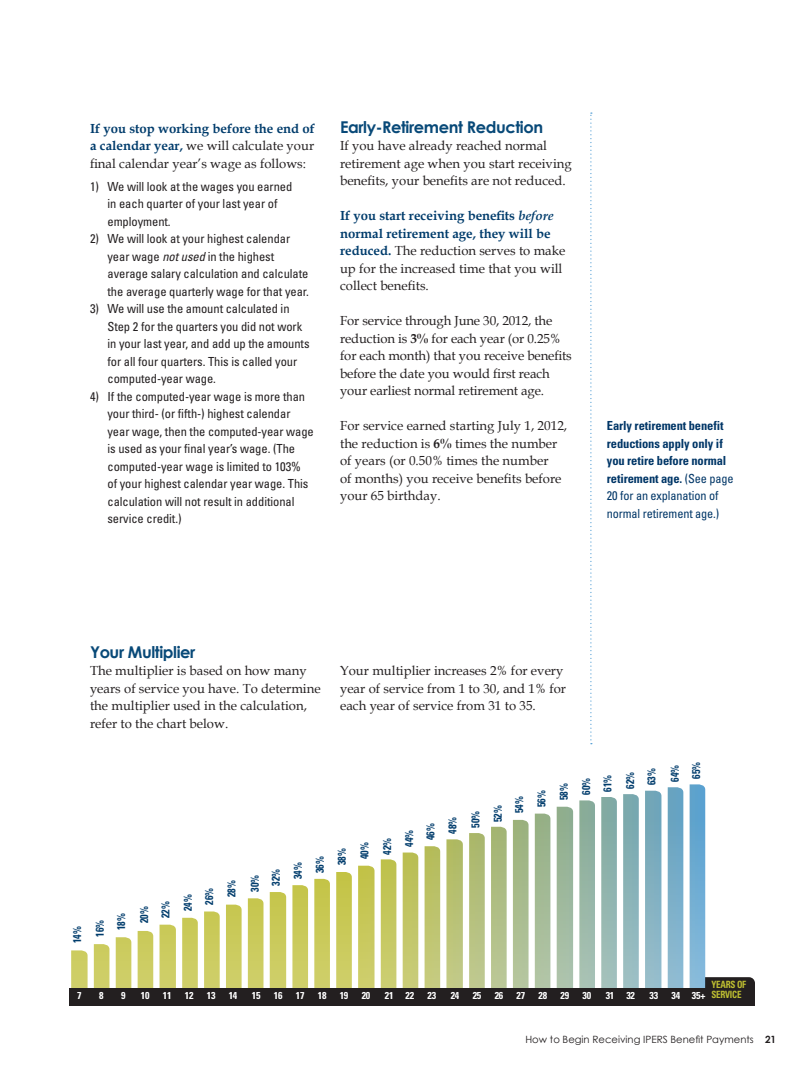
<style>
.page{position:relative;width:810px;height:1080px;background:#fff}
.page>*{position:absolute;margin:0;border:0;box-sizing:border-box;transform-origin:0 0}
.Subhead_Century{font:700 16.25px "Century Gothic";letter-spacing:-.025em;color:#084978}
.Body{font:13.12px/17.5px "Book Antiqua";color:#231f20}
.numbered_list{font:condensed 12.5px/17.5px "Univers LT Std";letter-spacing:-.005em;color:#231f20}
.Sidebar{font:700 condensed 12.5px/17.5px "Univers LT Std";letter-spacing:-.01em;color:#003667}
.barchart_label{font:700 condensed 11.25px "Univers LT Std";color:#003c6c;scale:.9 1}
.barchart{font:700 condensed 10px "Univers LT Std";letter-spacing:-.025em;color:#fff}
.t1{font:10px "Century Gothic";color:#231f20}
.barchart_label-2{font:700 condensed 10px "Univers LT Std";letter-spacing:-.025em;color:#bdbd31;scale:.9 1}
.s1{font-weight:700;color:#003c6c}
.s2{font-style:italic}
.s3{font-weight:700;font-style:italic;color:#003c6c}
.s4{font-weight:700}
.s5{font-weight:400}
</style>
<div class="page">
<svg style="left:705px;top:977px;width:50px;height:11px"></svg>
<svg style="left:71px;top:784px;width:634px;height:204px"></svg>
<div style="left:69px;top:988px;width:686px;height:18px;background:#231f20"></div>
<svg style="left:590px;top:112px;width:2px;height:632px"></svg>
<p class="Body" style="left:90px;top:119px;width:226px;text-align:justify"><span class="s1">If you stop working before the end of a calendar year,</span> we will calculate your final calendar year’s wage as follows:</p>
<p class="numbered_list" style="left:108px;top:177px;width:186px;text-indent:-18px">1) We will look at the wages you earned in each quarter of your last year of employment.</p>
<p class="numbered_list" style="left:108px;top:230px;width:203px;text-indent:-18px">2) We will look at your highest calendar year wage <span class="s2">not used</span> in the highest average salary calculation and calculate the average quarterly wage for that year.</p>
<p class="numbered_list" style="left:108px;top:300px;width:204px;text-indent:-18px">3) We will use the amount calculated in Step 2 for the quarters you did not work in your last year, and add up the amounts for all four quarters. This is called your computed-year wage.</p>
<p class="numbered_list" style="left:108px;top:387px;width:208px;text-indent:-18px">4) If the computed-year wage is more than your third- (or fifth-) highest calendar year wage, then the computed-year wage is used as your final year’s wage. (The computed-year wage is limited to 103%<br>of your highest calendar year wage. This calculation will not result in additional service credit.)</p>
<p class="Subhead_Century" style="left:340px;top:114px;width:205px">Early-Retirement Reduction</p>
<p class="Body" style="left:340px;top:136px;width:233px">If you have already reached normal retirement age when you start receiving benefits, your benefits are not reduced.</p>
<p class="Body" style="left:340px;top:206px;width:227px"><span class="s1">If you start receiving benefits</span> <span class="s3">before </span><span class="s1">normal retirement age, they will be reduced.</span> The reduction serves to make up for the increased time that you will collect benefits.</p>
<p class="Body" style="left:340px;top:311px;width:233px">For service through June 30, 2012, the reduction is <span class="s4">3%</span> for each year (or 0.25% for each month) that you receive benefits before the date you would first reach your earliest normal retirement age.</p>
<p class="Body" style="left:340px;top:416px;width:229px">For service earned starting July 1, 2012, the reduction is <span class="s4">6%</span> times the number of years (or 0.50% times the number<br>of months) you receive benefits before your 65 birthday.</p>
<p class="Sidebar" style="left:607px;top:417px;width:128px">Early retirement benefit reductions apply only if you retire before normal retirement age. <span class="s5">(See page<br>20 for an explanation of normal retirement age.)</span></p>
<p class="Subhead_Century" style="left:90px;top:639px;width:107px">Your Multiplier</p>
<p class="Body" style="left:90px;top:661px;width:232px">The multiplier is based on how many years of service you have. To determine the multiplier used in the calculation, refer to the chart below.</p>
<p class="Body" style="left:340px;top:661px;width:228px">Your multiplier increases 2% for every year of service from 1 to 30, and 1% for each year of service from 31 to 35.</p>
<p class="barchart_label" style="left:70px;top:943px;width:20px;rotate:-90deg">14%</p>
<p class="barchart_label" style="left:93px;top:937px;width:20px;rotate:-90deg">16%</p>
<p class="barchart_label" style="left:114px;top:930px;width:20px;rotate:-90deg">18%</p>
<p class="barchart_label" style="left:137px;top:923px;width:20px;rotate:-90deg">20%</p>
<p class="barchart_label" style="left:159px;top:918px;width:20px;rotate:-90deg">22%</p>
<p class="barchart_label" style="left:181px;top:911px;width:20px;rotate:-90deg">24%</p>
<p class="barchart_label" style="left:202px;top:905px;width:20px;rotate:-90deg">26%</p>
<p class="barchart_label" style="left:225px;top:897px;width:20px;rotate:-90deg">28%</p>
<p class="barchart_label" style="left:248px;top:892px;width:20px;rotate:-90deg">30%</p>
<p class="barchart_label" style="left:269px;top:886px;width:20px;rotate:-90deg">32%</p>
<p class="barchart_label" style="left:291px;top:879px;width:20px;rotate:-90deg">34%</p>
<p class="barchart_label" style="left:313px;top:873px;width:20px;rotate:-90deg">36%</p>
<p class="barchart_label" style="left:335px;top:865px;width:20px;rotate:-90deg">38%</p>
<p class="barchart_label" style="left:358px;top:859px;width:20px;rotate:-90deg">40%</p>
<p class="barchart_label" style="left:380px;top:855px;width:20px;rotate:-90deg">42%</p>
<p class="barchart_label" style="left:402px;top:847px;width:20px;rotate:-90deg">44%</p>
<p class="barchart_label" style="left:424px;top:840px;width:20px;rotate:-90deg">46%</p>
<p class="barchart_label" style="left:446px;top:834px;width:20px;rotate:-90deg">48%</p>
<p class="barchart_label" style="left:469px;top:828px;width:20px;rotate:-90deg">50%</p>
<p class="barchart_label" style="left:491px;top:822px;width:20px;rotate:-90deg">52%</p>
<p class="barchart_label" style="left:512px;top:813px;width:20px;rotate:-90deg">54%</p>
<p class="barchart_label" style="left:534px;top:807px;width:20px;rotate:-90deg">56%</p>
<p class="barchart_label" style="left:557px;top:800px;width:20px;rotate:-90deg">58%</p>
<p class="barchart_label" style="left:579px;top:795px;width:20px;rotate:-90deg">60%</p>
<p class="barchart_label" style="left:601px;top:792px;width:20px;rotate:-90deg">61%</p>
<p class="barchart_label" style="left:623px;top:789px;width:20px;rotate:-90deg">62%</p>
<p class="barchart_label" style="left:645px;top:785px;width:20px;rotate:-90deg">63%</p>
<p class="barchart_label" style="left:668px;top:782px;width:20px;rotate:-90deg">64%</p>
<p class="barchart_label" style="left:689px;top:779px;width:20px;rotate:-90deg">65%</p>
<p class="barchart_label-2" style="left:711px;top:979px;width:40px">YEARS OF</p>
<p class="barchart" style="left:77px;top:989px;width:6px">7</p>
<p class="barchart" style="left:99px;top:989px;width:6px">8</p>
<p class="barchart" style="left:121px;top:989px;width:6px">9</p>
<p class="barchart" style="left:141px;top:989px;width:10px">10</p>
<p class="barchart" style="left:163px;top:989px;width:10px">11</p>
<p class="barchart" style="left:185px;top:989px;width:10px">12</p>
<p class="barchart" style="left:207px;top:989px;width:10px">13</p>
<p class="barchart" style="left:229px;top:989px;width:10px">14</p>
<p class="barchart" style="left:252px;top:989px;width:10px">15</p>
<p class="barchart" style="left:274px;top:989px;width:10px">16</p>
<p class="barchart" style="left:296px;top:989px;width:10px">17</p>
<p class="barchart" style="left:318px;top:989px;width:10px">18</p>
<p class="barchart" style="left:340px;top:989px;width:10px">19</p>
<p class="barchart" style="left:362px;top:989px;width:10px">20</p>
<p class="barchart" style="left:385px;top:989px;width:10px">21</p>
<p class="barchart" style="left:406px;top:989px;width:10px">22</p>
<p class="barchart" style="left:428px;top:989px;width:10px">23</p>
<p class="barchart" style="left:451px;top:989px;width:10px">24</p>
<p class="barchart" style="left:473px;top:989px;width:10px">25</p>
<p class="barchart" style="left:495px;top:989px;width:10px">26</p>
<p class="barchart" style="left:517px;top:989px;width:10px">27</p>
<p class="barchart" style="left:539px;top:989px;width:10px">28</p>
<p class="barchart" style="left:561px;top:989px;width:10px">29</p>
<p class="barchart" style="left:583px;top:989px;width:10px">30</p>
<p class="barchart" style="left:606px;top:989px;width:10px">31</p>
<p class="barchart" style="left:626px;top:989px;width:10px">32</p>
<p class="barchart" style="left:650px;top:989px;width:10px">33</p>
<p class="barchart" style="left:672px;top:989px;width:10px">34</p>
<p class="barchart" style="left:692px;top:989px;width:15px">35+</p>
<p class="barchart_label-2" style="left:711px;top:989px;width:35px">SERVICE</p>
<p class="t1" style="left:525px;top:1032px;width:252px">How to Begin Receiving IPERS Benefit Payments <span class="s4">21</span></p>
</div>
